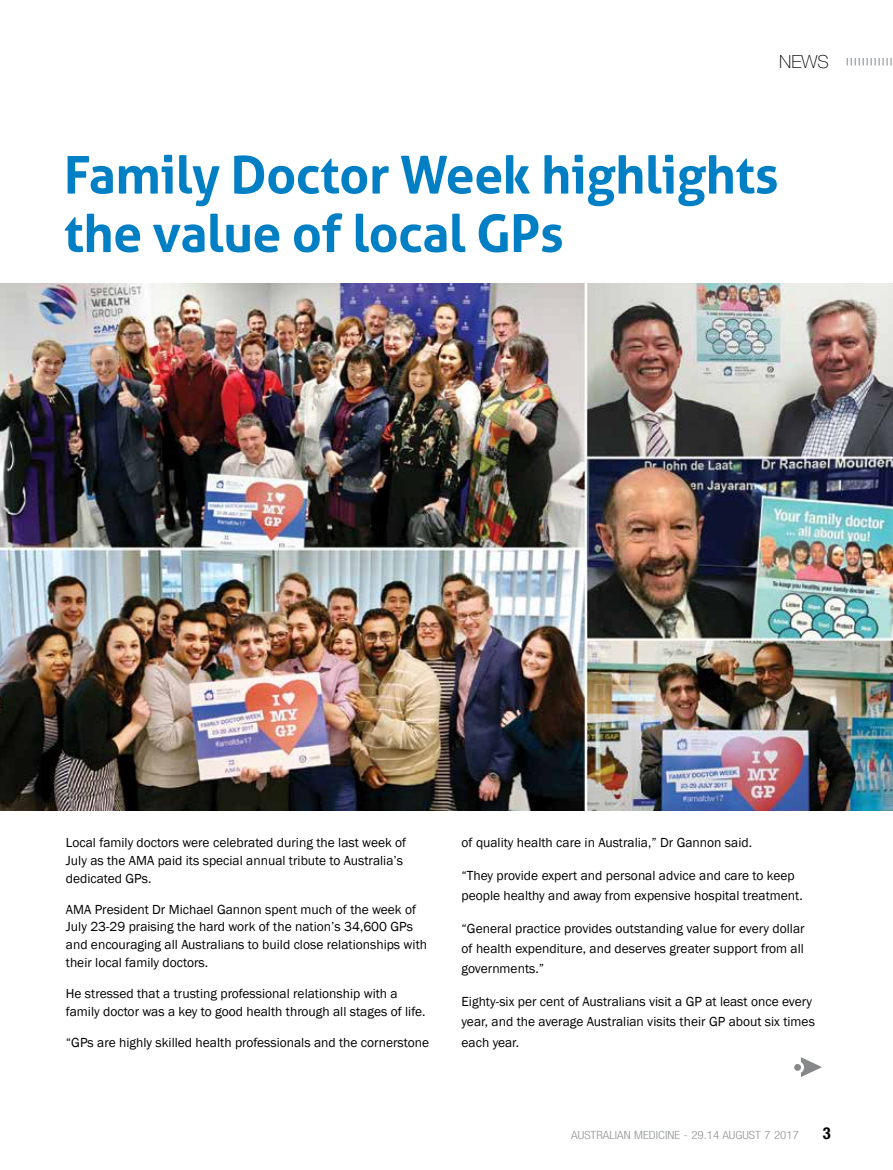
<style>
.page{position:relative;width:893px;height:1170px;background:#fff}
.page>*{position:absolute;margin:0;border:0;box-sizing:border-box;transform-origin:0 0}
.t1{font:700 51.9px/58.5px "Aller";letter-spacing:-.01em;color:#007fc4}
.t2{font:100 18px "Helvetica Neue";color:#000}
.t3{font:700 condensed 16.5px "Helvetica Neue";color:#000}
.t4{font:13.5px/17.9px "Franklin Gothic";color:#000}
.t5{font:300 condensed 11.25px "Helvetica Neue";color:#939598;scale:1.15 1}
</style>
<div class="page">
<svg style="left:801px;top:1057px;width:21px;height:19px"></svg>
<svg style="left:794px;top:1063px;width:7px;height:7px"></svg>
<svg style="left:847px;top:58px;width:45px;height:7px"></svg>
<img style="left:1px;top:284px;width:892px;height:526px">
<h2 class="t2" style="left:779px;top:52px;width:51px">NEWS</h2>
<h1 class="t1" style="left:64px;top:145px;width:716px">Family Doctor Week highlights the value of local GPs</h1>
<p class="t4" style="left:66px;top:833px;width:342px">Local family doctors were celebrated during the last week of<br>July as the AMA paid its special annual tribute to Australia’s dedicated GPs.</p>
<p class="t4" style="left:66px;top:900px;width:363px">AMA President Dr Michael Gannon spent much of the week of July 23-29 praising the hard work of the nation’s 34,600 GPs and encouraging all Australians to build close relationships with their local family doctors.</p>
<p class="t4" style="left:66px;top:984px;width:361px">He stressed that a trusting professional relationship with a family doctor was a key to good health through all stages of life.</p>
<p class="t4" style="left:66px;top:1033px;width:365px">“GPs are highly skilled health professionals and the cornerstone</p>
<p class="t4" style="left:462px;top:833px;width:292px">of quality health care in Australia,” Dr Gannon said.</p>
<p class="t4" style="left:462px;top:865px;width:343px;line-height:20.1px">“They provide expert and personal advice and care to keep people healthy and away from expensive hospital treatment.</p>
<p class="t4" style="left:462px;top:918px;width:345px;line-height:20.1px;text-align:justify">“General practice provides outstanding value for every dollar of health expenditure, and deserves greater support from all governments.”</p>
<p class="t4" style="left:462px;top:991px;width:355px;line-height:20.1px">Eighty-six per cent of Australians visit a GP at least once every year, and the average Australian visits their GP about six times each year.</p>
<p class="t5" style="left:571px;top:1128px;width:199px">AUSTRALIAN MEDICINE - 29.14 AUGUST 7 2017</p>
<p class="t3" style="left:823px;top:1122px;width:9px">3</p>
</div>
